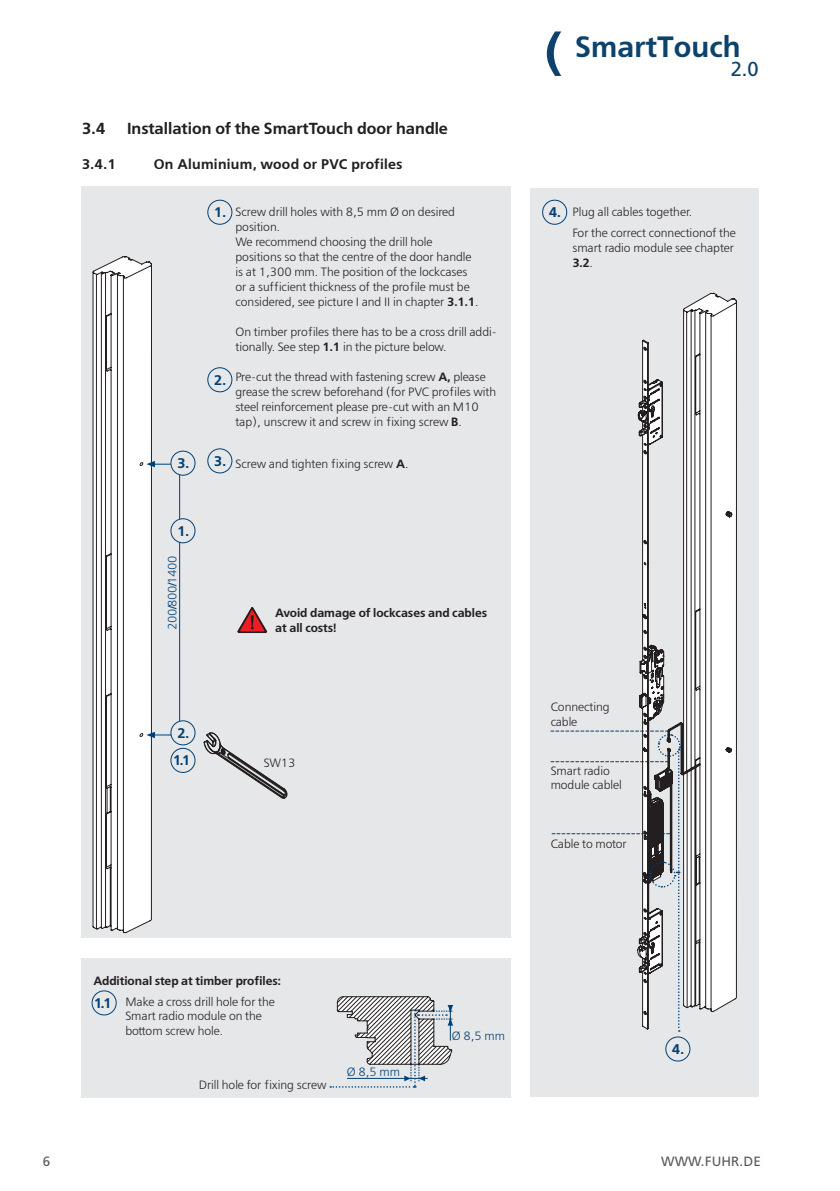
<style>
.page{position:relative;width:840px;height:1191px;background:#fff}
.page>*{position:absolute;margin:0;border:0;box-sizing:border-box;transform-origin:0 0}
.t1{font:600 29.4px "Free Set";color:#0c426b}
.t2{font:20.2px "Free Set";color:#0c426b}
.t3{font:600 16px "Free Set";color:#231f20}
.t4{font:600 14px "Free Set";letter-spacing:.02em;color:#231f20}
.Einrücken{font:600 14px "Free Set";color:#004175}
.t5{font:13.4px "Free Set";letter-spacing:.01em;color:#57585a}
.Fließ_D{font:300 12px/15px "Free Set";letter-spacing:-.005em;color:#231f20}
.Fließ_D-2{font:600 12px/14.4px "Free Set";letter-spacing:-.005em;color:#231f20}
.Aufzählung{font:300 12px "Free Set";letter-spacing:-.05em;color:#004175}
.Fließ_D-3{font:300 12px "Free Set";color:#004175}
.s1{font-weight:400}
.s2{font-weight:600}
</style>
<div class="page">
<svg style="left:546px;top:31px;width:15px;height:45px"></svg>
<div style="left:81px;top:187px;width:429px;height:751px;background:#e6e7e9"></div>
<div style="left:82px;top:957px;width:428px;height:140px;background:#e6e7e9"></div>
<div style="left:529px;top:188px;width:228px;height:909px;background:#e6e7e9"></div>
<svg style="left:93px;top:256px;width:87px;height:676px"></svg>
<div style="left:92px;top:990px;width:24px;height:25px;border:1px solid #004175;border-radius:50%"></div>
<div style="left:665px;top:1036px;width:24px;height:25px;border:1px solid #004175;border-radius:50%"></div>
<div style="left:542px;top:200px;width:24px;height:24px;border:1px solid #004175;border-radius:50%"></div>
<svg style="left:550px;top:293px;width:186px;height:738px"></svg>
<div style="left:207px;top:200px;width:25px;height:24px;border:1px solid #004175;border-radius:50%"></div>
<div style="left:207px;top:448px;width:25px;height:25px;border:1px solid #004175;border-radius:50%"></div>
<div style="left:207px;top:367px;width:25px;height:25px;border:1px solid #004175;border-radius:50%"></div>
<svg style="left:204px;top:732px;width:83px;height:66px"></svg>
<svg style="left:330px;top:996px;width:123px;height:91px"></svg>
<svg style="left:237px;top:607px;width:30px;height:26px"></svg>
<div style="left:171px;top:519px;width:24px;height:24px;background:#e6e7e9;border-radius:50%"></div>
<div style="left:170px;top:518px;width:25px;height:25px;border:1px solid #004175;border-radius:50%"></div>
<div style="left:171px;top:721px;width:24px;height:24px;background:#e6e7e9;border-radius:50%"></div>
<div style="left:170px;top:720px;width:25px;height:25px;border:1px solid #004175;border-radius:50%"></div>
<div style="left:171px;top:451px;width:24px;height:24px;background:#e6e7e9;border-radius:50%"></div>
<div style="left:170px;top:451px;width:25px;height:24px;border:1px solid #004175;border-radius:50%"></div>
<div style="left:170px;top:748px;width:25px;height:24px;border:1px solid #004175;border-radius:50%"></div>
<p class="t3" style="left:82px;top:119px;width:25px">3.4</p>
<p class="t3" style="left:127px;top:119px;width:322px">Installation of the SmartTouch door handle</p>
<p class="t4" style="left:82px;top:156px;width:36px">3.4.1</p>
<p class="t4" style="left:154px;top:156px;width:250px">On Aluminium, wood or PVC profiles</p>
<p class="Einrücken" style="left:177px;top:455px;width:14px">3.</p>
<p class="Einrücken" style="left:177px;top:522px;width:14px">1.</p>
<p class="Aufzählung" style="left:165px;top:629px;width:75px;rotate:-90deg">200<span class="s1">/</span>800<span class="s1">/</span>1400</p>
<p class="Einrücken" style="left:214px;top:204px;width:14px">1.</p>
<p class="Einrücken" style="left:214px;top:371px;width:14px">2.</p>
<p class="Einrücken" style="left:214px;top:452px;width:14px">3.</p>
<p class="Fließ_D" style="left:235px;top:205px;width:221px">Screw drill holes with 8,5 mm Ø on desired</p>
<p class="Fließ_D" style="left:235px;top:220px;width:46px">position.</p>
<p class="Fließ_D" style="left:235px;top:235px;width:198px">We recommend choosing the drill hole</p>
<p class="Fließ_D" style="left:235px;top:250px;width:237px">positions so that the centre of the door handle</p>
<p class="Fließ_D" style="left:235px;top:265px;width:233px">is at 1,300 mm. The position of the lockcases</p>
<p class="Fließ_D" style="left:235px;top:280px;width:236px">or a sufficient thickness of the profile must be</p>
<p class="Fließ_D" style="left:235px;top:295px;width:244px">considered, see picture I and II in chapter <span class="s2">3.1.1</span>.</p>
<p class="Fließ_D" style="left:235px;top:325px;width:263px">On timber profiles there has to be a cross drill addi&shy;tionally. See step <span class="s2">1.1</span> in the picture below.</p>
<p class="Fließ_D" style="left:235px;top:370px;width:262px">Pre-cut the thread with fastening screw <span class="s2">A,</span> please grease the screw beforehand (for PVC profiles with steel reinforcement please pre-cut with an M10 tap), unscrew it and screw in fixing screw <span class="s2">B</span>.</p>
<p class="Fließ_D" style="left:235px;top:456px;width:174px">Screw and tighten fixing screw <span class="s2">A</span>.</p>
<p class="Fließ_D-2" style="left:275px;top:606px;width:213px">Avoid damage of lockcases and cables at all costs!</p>
<p class="Einrücken" style="left:177px;top:724px;width:14px">2.</p>
<p class="Einrücken" style="left:173px;top:752px;width:19px">1.1</p>
<p class="Fließ_D" style="left:264px;top:756px;width:33px">SW13</p>
<h1 class="t1" style="left:575px;top:29px;width:167px">SmartTouch</h1>
<h2 class="t2" style="left:730px;top:57px;width:29px">2.0</h2>
<p class="Einrücken" style="left:548px;top:204px;width:14px">4.</p>
<p class="Fließ_D" style="left:572px;top:205px;width:121px">Plug all cables together.</p>
<p class="Fließ_D" style="left:572px;top:226px;width:165px">For the correct connectionof the smart radio module see chapter<br><span class="s2">3.2</span>.</p>
<p class="Fließ_D" style="left:550px;top:700px;width:60px">Connecting</p>
<p class="Fließ_D" style="left:550px;top:714px;width:28px">cable</p>
<p class="Fließ_D" style="left:550px;top:763px;width:61px">Smart radio</p>
<p class="Fließ_D" style="left:550px;top:777px;width:73px">module cablel</p>
<p class="Fließ_D" style="left:550px;top:837px;width:78px">Cable to motor</p>
<p class="Fließ_D-2" style="left:94px;top:974px;width:189px">Additional step at timber profiles:</p>
<p class="Einrücken" style="left:94px;top:994px;width:19px">1.1</p>
<p class="Fließ_D" style="left:125px;top:994px;width:151px">Make a cross drill hole for the</p>
<p class="Fließ_D" style="left:125px;top:1009px;width:138px">Smart radio module on the</p>
<p class="Fließ_D" style="left:125px;top:1023px;width:99px">bottom screw hole.</p>
<p class="Fließ_D" style="left:199px;top:1077px;width:129px">Drill hole for fixing screw</p>
<p class="Fließ_D-3" style="left:347px;top:1064px;width:55px">Ø 8,5 mm</p>
<p class="Fließ_D-3" style="left:451px;top:1029px;width:55px">Ø 8,5 mm</p>
<p class="Einrücken" style="left:671px;top:1040px;width:14px">4.</p>
<p class="t5" style="left:43px;top:1153px;width:9px">6</p>
<p class="t5" style="left:660px;top:1153px;width:101px">WWW.FUHR.DE</p>
</div>
